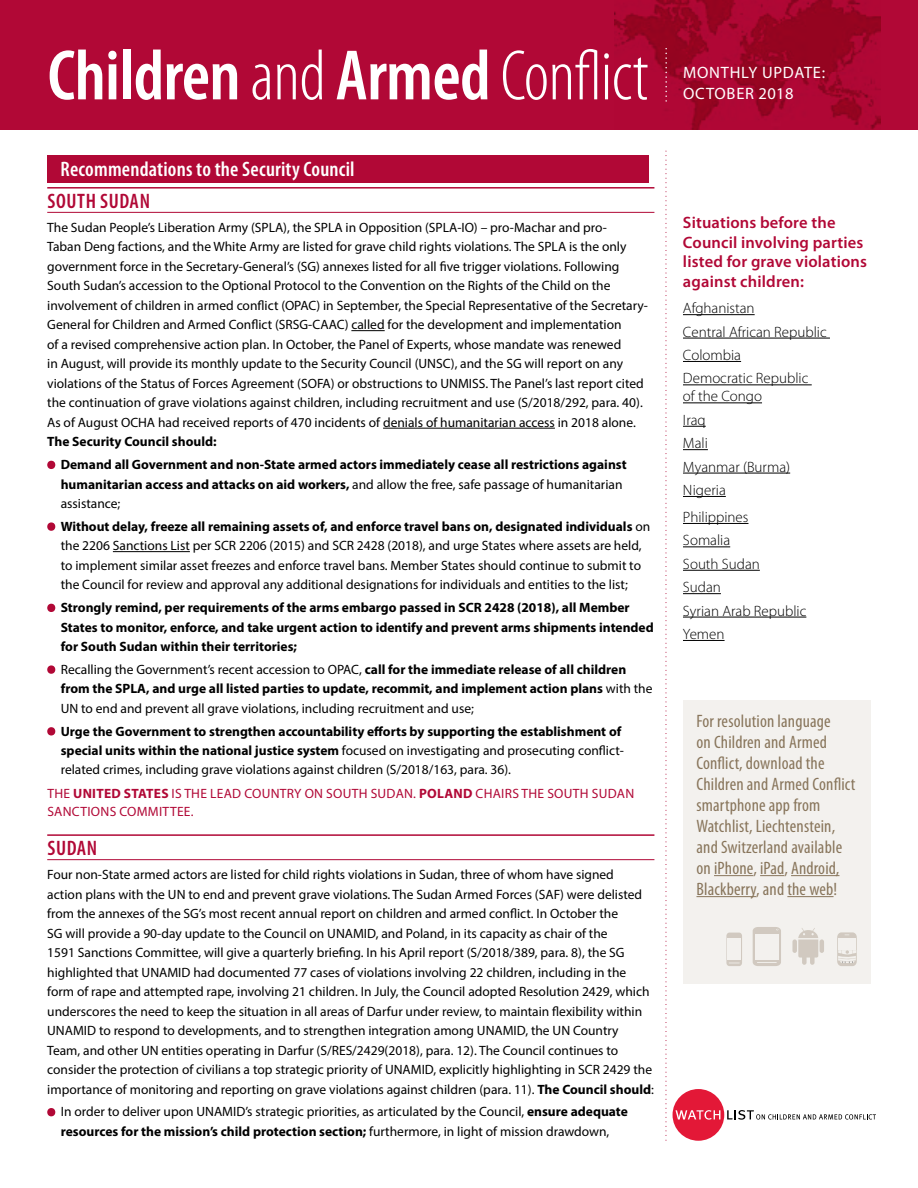
<style>
.page{position:relative;width:918px;height:1188px;background:#fff}
.page>*{position:absolute;margin:0;border:0;box-sizing:border-box;transform-origin:0 0}
.t1{font:600 condensed 72px "Myriad Pro";letter-spacing:-.01em;color:#fff}
.t2{font:600 condensed 21px "Myriad Pro";letter-spacing:.01em;color:#fff}
.t3{font:600 condensed 21px "Myriad Pro";letter-spacing:.03em;color:#b10836}
.t4{font:condensed 18px/21px "Myriad Pro";letter-spacing:.01em;color:#88755b}
.t5{font:600 16.5px/19.5px "Myriad Pro";letter-spacing:.01em;color:#b10836}
.t6{font:16.5px/21px "Myriad Pro";letter-spacing:.045em;color:#fff}
.t7{font:300 15px/23.4px "Myriad Pro";color:#000}
.t8{font:13.5px/19.5px "Myriad Pro";color:#000}
.t9{font:700 13.5px/19.5px "Myriad Pro";color:#000}
.t10{font:13.5px/18px "Myriad Pro";letter-spacing:.02em;color:#b10836}
.s1{font-weight:300}
.s2{font-weight:700}
.s3{font-weight:400}
</style>
<div class="page">
<div style="left:0;top:0;width:918px;height:130px;background:#b10836"></div>
<img style="left:615px;top:0;width:265px;height:130px">
<div style="left:673px;top:1089px;width:51px;height:52px;background:#e31837;border-radius:50%"></div>
<svg style="left:676px;top:1110px;width:44px;height:10px"></svg>
<svg style="left:727px;top:1110px;width:149px;height:10px"></svg>
<div style="left:683px;top:700px;width:188px;height:284px;background:#f3f1ee"></div>
<hr style="left:714px;top:875px;width:39px;height:1px;background:#88755b">
<svg style="left:760px;top:875px;width:24px;height:1px"></svg>
<hr style="left:791px;top:875px;width:48px;height:1px;background:#88755b">
<hr style="left:696px;top:896px;width:60px;height:1px;background:#88755b">
<hr style="left:787px;top:896px;width:47px;height:1px;background:#88755b">
<svg style="left:792px;top:928px;width:32px;height:37px"></svg>
<svg style="left:837px;top:932px;width:20px;height:34px"></svg>
<div style="left:838px;top:938px;width:18px;height:11px;background:#f3f1ee"></div>
<svg style="left:838px;top:950px;width:18px;height:13px"></svg>
<svg style="left:726px;top:933px;width:16px;height:33px"></svg>
<div style="left:728px;top:938px;width:13px;height:22px;background:#f3f1ee"></div>
<svg style="left:753px;top:927px;width:28px;height:39px"></svg>
<hr style="left:683px;top:314px;width:72px;height:1px;background:#000">
<hr style="left:683px;top:338px;width:147px;height:1px;background:#000">
<hr style="left:683px;top:361px;width:58px;height:1px;background:#000">
<hr style="left:683px;top:384px;width:129px;height:1px;background:#000">
<hr style="left:683px;top:402px;width:79px;height:1px;background:#000">
<svg style="left:683px;top:426px;width:23px;height:1px"></svg>
<svg style="left:683px;top:449px;width:25px;height:1px"></svg>
<hr style="left:683px;top:473px;width:107px;height:1px;background:#000">
<hr style="left:683px;top:496px;width:43px;height:1px;background:#000">
<hr style="left:683px;top:523px;width:65px;height:1px;background:#000">
<hr style="left:683px;top:546px;width:47px;height:1px;background:#000">
<hr style="left:683px;top:570px;width:77px;height:1px;background:#000">
<hr style="left:683px;top:593px;width:38px;height:1px;background:#000">
<hr style="left:683px;top:617px;width:123px;height:1px;background:#000">
<hr style="left:683px;top:640px;width:42px;height:1px;background:#000">
<div style="left:47px;top:155px;width:602px;height:28px;background:#b10836"></div>
<svg style="left:665px;top:49px;width:2px;height:53px"></svg>
<svg style="left:665px;top:151px;width:2px;height:990px"></svg>
<hr style="left:47px;top:187px;width:607px;height:2px;background:#b10836">
<hr style="left:47px;top:212px;width:607px;height:1px;background:#b10836">
<hr style="left:351px;top:330px;width:34px;height:1px;background:#000">
<hr style="left:383px;top:428px;width:172px;height:1px;background:#000">
<hr style="left:113px;top:551px;width:77px;height:1px;background:#000">
<hr style="left:47px;top:834px;width:607px;height:2px;background:#b10836">
<hr style="left:47px;top:859px;width:607px;height:1px;background:#b10836">
<div style="left:47px;top:461px;width:8px;height:8px;background:#b10836;border-radius:50%"></div>
<div style="left:47px;top:522px;width:8px;height:9px;background:#b10836;border-radius:50%"></div>
<div style="left:47px;top:604px;width:8px;height:8px;background:#b10836;border-radius:50%"></div>
<div style="left:47px;top:665px;width:8px;height:9px;background:#b10836;border-radius:50%"></div>
<div style="left:47px;top:727px;width:8px;height:9px;background:#b10836;border-radius:50%"></div>
<div style="left:47px;top:1108px;width:8px;height:8px;background:#b10836;border-radius:50%"></div>
<h1 class="t1" style="left:48px;top:36px;width:602px">Children <span class="s1">and</span> Armed <span class="s1">Conflict</span></h1>
<h2 class="t2" style="left:61px;top:158px;width:296px">Recommendations to the Security Council</h2>
<h2 class="t3" style="left:47px;top:190px;width:104px">SOUTH SUDAN</h2>
<p class="t8" style="left:47px;top:217px;width:602px">The Sudan People’s Liberation Army (SPLA), the SPLA in Opposition (SPLA-IO) – pro-Machar and pro-<br>Taban Deng factions, and the White Army are listed for grave child rights violations. The SPLA is the only government force in the Secretary-General’s (SG) annexes listed for all five trigger violations. Following South Sudan’s accession to the Optional Protocol to the Convention on the Rights of the Child on the involvement of children in armed conflict (OPAC) in September, the Special Representative of the Secretary-General for Children and Armed Conflict (SRSG-CAAC) called for the development and implementation<br>of a revised comprehensive action plan. In October, the Panel of Experts, whose mandate was renewed<br>in August, will provide its monthly update to the Security Council (UNSC), and the SG will report on any violations of the Status of Forces Agreement (SOFA) or obstructions to UNMISS. The Panel’s last report cited the continuation of grave violations against children, including recruitment and use (S/2018/292, para. 40).<br>As of August OCHA had received reports of 470 incidents of denials of humanitarian access in 2018 alone.</p>
<p class="t9" style="left:61px;top:430px;width:567px;line-height:22.8px;text-indent:-13px">The Security Council should:<br>Demand all Government and non-State armed actors immediately cease all restrictions against</p>
<p class="t8" style="left:61px;top:474px;width:563px"><span class="s2">humanitarian access and attacks on aid workers,</span> and allow the free, safe passage of humanitarian assistance;</p>
<p class="t8" style="left:61px;top:516px;width:591px"><span class="s2">Without delay, freeze all remaining assets of, and enforce travel bans on, designated individuals</span> on the 2206 Sanctions List per SCR 2206 (2015) and SCR 2428 (2018), and urge States where assets are held, to implement similar asset freezes and enforce travel bans. Member States should continue to submit to the Council for review and approval any additional designations for individuals and entities to the list;</p>
<p class="t9" style="left:61px;top:597px;width:595px">Strongly remind, per requirements of the arms embargo passed in SCR 2428 (2018), all Member<br>States to monitor, enforce, and take urgent action to identify and prevent arms shipments intended for South Sudan within their territories;</p>
<p class="t8" style="left:61px;top:659px;width:593px">Recalling the Government’s recent accession to OPAC, <span class="s2">call for the immediate release of all children from the SPLA, and urge all listed parties to update, recommit, and implement action plans</span> with the<br>UN to end and prevent all grave violations, including recruitment and use;</p>
<p class="t9" style="left:61px;top:721px;width:565px">Urge the Government to strengthen accountability efforts by supporting the establishment of special units within the national justice system <span class="s3">focused on investigating and prosecuting conflict&shy;related crimes, including grave violations against children (S/2018/163, para. 36).</span></p>
<p class="t10" style="left:47px;top:784px;width:588px">THE <span class="s2">UNITED STATES</span> IS THE LEAD COUNTRY ON SOUTH SUDAN. <span class="s2">POLAND</span> CHAIRS THE SOUTH SUDAN<br>SANCTIONS COMMITTEE.</p>
<h2 class="t3" style="left:47px;top:837px;width:51px">SUDAN</h2>
<p class="t8" style="left:47px;top:865px;width:608px">Four non-State armed actors are listed for child rights violations in Sudan, three of whom have signed<br>action plans with the UN to end and prevent grave violations. The Sudan Armed Forces (SAF) were delisted from the annexes of the SG’s most recent annual report on children and armed conflict. In October the<br>SG will provide a 90-day update to the Council on UNAMID, and Poland, in its capacity as chair of the<br>1591 Sanctions Committee, will give a quarterly briefing. In his April report (S/2018/389, para. 8), the SG highlighted that UNAMID had documented 77 cases of violations involving 22 children, including in the form of rape and attempted rape, involving 21 children. In July, the Council adopted Resolution 2429, which underscores the need to keep the situation in all areas of Darfur under review, to maintain flexibility within UNAMID to respond to developments, and to strengthen integration among UNAMID, the UN Country Team, and other UN entities operating in Darfur (S/RES/2429(2018), para. 12). The Council continues to consider the protection of civilians a top strategic priority of UNAMID, explicitly highlighting in SCR 2429 the importance of monitoring and reporting on grave violations against children (para. 11). <span class="s2">The Council should</span>:</p>
<p class="t8" style="left:61px;top:1102px;width:569px">In order to deliver upon UNAMID’s strategic priorities, as articulated by the Council, <span class="s2">ensure adequate resources for the mission’s child protection section;</span> furthermore, in light of mission drawdown,</p>
<p class="t6" style="left:683px;top:62px;width:143px">MONTHLY UPDATE:<br>OCTOBER 2018</p>
<p class="t5" style="left:683px;top:213px;width:186px">Situations before the<br>Council involving parties listed for grave violations against children:</p>
<p class="t7" style="left:683px;top:297px;width:145px">Afghanistan<br>Central African Republic<br>Colombia<br>Democratic Republic</p>
<p class="t7" style="left:683px;top:385px;width:109px">of the Congo<br>Iraq<br>Mali<br>Myanmar (Burma)<br>Nigeria</p>
<p class="t7" style="left:683px;top:506px;width:125px">Philippines<br>Somalia<br>South Sudan<br>Sudan<br>Syrian Arab Republic<br>Yemen</p>
<h3 class="t4" style="left:696px;top:711px;width:160px">For resolution language<br>on Children and Armed<br>Conflict, download the<br>Children and Armed Conflict smartphone app from<br>Watchlist, Liechtenstein, and Switzerland available on iPhone, iPad, Android,<br>Blackberry, and the web!</h3>
</div>
